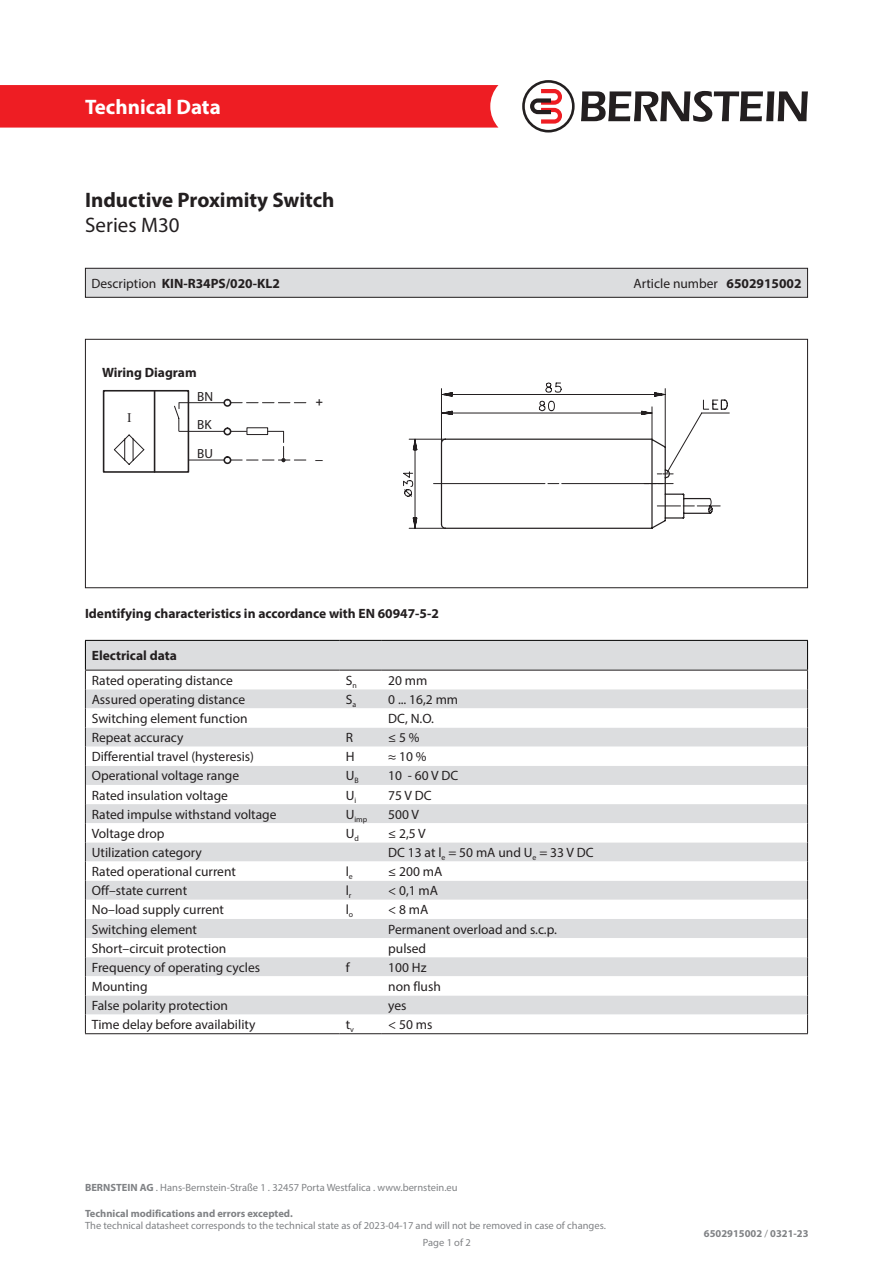
<style>
.page{position:relative;width:893px;height:1263px;background:#fff}
.page>*{position:absolute;margin:0;border:0;box-sizing:border-box;transform-origin:0 0}
.t1{font:700 21px "Myriad Pro";color:#231f20}
.t2{font:700 21px "Myriad Pro";color:#fff}
.t3{font:21px "Myriad Pro";color:#231f20}
.t4{font:13.5px "Myriad Pro";color:#231f20}
.t5{font:700 13.5px "Myriad Pro";color:#231f20}
.t6{font:13.2px "Myriad Pro";color:#231f20}
.t7{font:13.2px "Arial";color:#231f20}
.t8{font:13.2px "Times New Roman";color:#231f20}
.t9{font:10.5px/16.8px "Myriad Pro";color:#808285}
.t10{font:700 10.5px "Myriad Pro";color:#808285}
.t11{font:7.8px "Myriad Pro";color:#231f20}
.s1{font-weight:400}
.s2{font-weight:700}
</style>
<div class="page">
<div style="left:0;top:85px;width:498px;height:43px;background:#ee1d23"></div>
<svg style="left:581px;top:91px;width:227px;height:31px"></svg>
<svg style="left:522px;top:80px;width:53px;height:53px"></svg>
<div style="left:85px;top:339px;width:723px;height:249px;border:1px solid #231f20"></div>
<svg style="left:403px;top:383px;width:326px;height:146px"></svg>
<div style="left:103px;top:390px;width:86px;height:83px;border:2px solid #231f20"></div>
<hr style="left:154px;top:391px;width:1px;height:81px;background:#231f20">
<svg style="left:113px;top:398px;width:194px;height:67px"></svg>
<div style="left:85px;top:268px;width:722px;height:29px;background:#dcdddf"></div>
<div style="left:85px;top:268px;width:723px;height:30px;border:1px solid #231f20"></div>
<hr style="left:85px;top:1033px;width:254px;height:1px;background:#231f20">
<hr style="left:339px;top:1033px;width:43px;height:1px;background:#231f20">
<hr style="left:382px;top:1033px;width:426px;height:1px;background:#231f20">
<hr style="left:85px;top:640px;width:254px;height:1px;background:#000">
<hr style="left:339px;top:640px;width:43px;height:1px;background:#000">
<hr style="left:382px;top:640px;width:426px;height:1px;background:#000">
<svg style="left:85px;top:641px;width:723px;height:392px"></svg>
<h1 class="t2" style="left:85px;top:93px;width:137px">Technical Data</h1>
<p class="t1" style="left:85px;top:186px;width:251px">Inductive Proximity Switch</p>
<p class="t3" style="left:85px;top:212px;width:96px">Series M30</p>
<p class="t5" style="left:91px;top:274px;width:190px"><span class="s1">Description</span> KIN-R34PS/020-KL2</p>
<p class="t4" style="left:633px;top:275px;width:170px">Article number <span class="s2">6502915002</span></p>
<p class="t5" style="left:102px;top:364px;width:96px">Wiring Diagram</p>
<p class="t8" style="left:127px;top:409px;width:6px">I</p>
<p class="t6" style="left:197px;top:388px;width:17px">BN</p>
<p class="t6" style="left:197px;top:417px;width:16px">BK</p>
<p class="t6" style="left:197px;top:445px;width:17px">BU</p>
<p class="t7" style="left:315px;top:393px;width:9px">+</p>
<p class="t7" style="left:315px;top:450px;width:9px">–</p>
<p class="t5" style="left:85px;top:605px;width:355px">Identifying characteristics in accordance with EN 60947-5-2</p>
<p class="t5" style="left:92px;top:647px;width:87px">Electrical data</p>
<p class="t4" style="left:92px;top:672px;width:143px">Rated operating distance</p>
<p class="t4" style="left:346px;top:672px;width:13px">S<sub>n</sub></p>
<p class="t4" style="left:388px;top:672px;width:41px">20 mm</p>
<p class="t4" style="left:92px;top:691px;width:155px">Assured operating distance</p>
<p class="t4" style="left:346px;top:691px;width:12px">S<sub>a</sub></p>
<p class="t4" style="left:388px;top:691px;width:71px">0 ... 16,2 mm</p>
<p class="t4" style="left:92px;top:710px;width:157px">Switching element function</p>
<p class="t4" style="left:388px;top:710px;width:47px">DC, N.O.</p>
<p class="t4" style="left:92px;top:729px;width:93px">Repeat accuracy</p>
<p class="t4" style="left:346px;top:729px;width:9px">R</p>
<p class="t4" style="left:388px;top:729px;width:33px">≤ 5 %</p>
<p class="t4" style="left:92px;top:748px;width:164px">Differential travel (hysteresis)</p>
<p class="t4" style="left:346px;top:748px;width:10px">H</p>
<p class="t4" style="left:388px;top:748px;width:40px">≈ 10 %</p>
<p class="t4" style="left:92px;top:768px;width:149px">Operational voltage range</p>
<p class="t4" style="left:346px;top:768px;width:15px">U<sub>B</sub></p>
<p class="t4" style="left:388px;top:768px;width:72px">10 - 60 V DC</p>
<p class="t4" style="left:92px;top:787px;width:138px">Rated insulation voltage</p>
<p class="t4" style="left:346px;top:787px;width:12px">U<sub>i</sub></p>
<p class="t4" style="left:388px;top:787px;width:45px">75 V DC</p>
<p class="t4" style="left:92px;top:806px;width:186px">Rated impulse withstand voltage</p>
<p class="t11" style="left:346px;top:814px;width:23px"><sup>U</sup>imp</p>
<p class="t4" style="left:388px;top:806px;width:32px">500 V</p>
<p class="t4" style="left:92px;top:825px;width:74px">Voltage drop</p>
<p class="t4" style="left:346px;top:825px;width:15px">U<sub>d</sub></p>
<p class="t4" style="left:388px;top:825px;width:39px">≤ 2,5 V</p>
<p class="t4" style="left:92px;top:844px;width:112px">Utilization category</p>
<p class="t4" style="left:388px;top:844px;width:207px">DC 13 at l<sub>e</sub> = 50 mA und U<sub>e</sub> = 33 V DC</p>
<p class="t4" style="left:92px;top:863px;width:146px">Rated operational current</p>
<p class="t4" style="left:346px;top:863px;width:9px">l<sub>e</sub></p>
<p class="t4" style="left:388px;top:863px;width:56px">≤ 200 mA</p>
<p class="t4" style="left:92px;top:882px;width:97px">Off–state current</p>
<p class="t4" style="left:346px;top:882px;width:7px">l<sub>r</sub></p>
<p class="t4" style="left:388px;top:882px;width:51px">&lt; 0,1 mA</p>
<p class="t4" style="left:92px;top:901px;width:134px">No–load supply current</p>
<p class="t4" style="left:346px;top:901px;width:9px">l<sub>o</sub></p>
<p class="t4" style="left:388px;top:901px;width:42px">&lt; 8 mA</p>
<p class="t4" style="left:92px;top:921px;width:107px">Switching element</p>
<p class="t4" style="left:388px;top:921px;width:170px">Permanent overload and s.c.p.</p>
<p class="t4" style="left:92px;top:940px;width:136px">Short–circuit protection</p>
<p class="t4" style="left:388px;top:940px;width:40px">pulsed</p>
<p class="t4" style="left:92px;top:959px;width:170px">Frequency of operating cycles</p>
<p class="t4" style="left:346px;top:959px;width:5px">f</p>
<p class="t4" style="left:388px;top:959px;width:40px">100 Hz</p>
<p class="t4" style="left:92px;top:978px;width:57px">Mounting</p>
<p class="t4" style="left:388px;top:978px;width:54px">non flush</p>
<p class="t4" style="left:92px;top:997px;width:138px">False polarity protection</p>
<p class="t4" style="left:388px;top:997px;width:20px">yes</p>
<p class="t4" style="left:92px;top:1016px;width:165px">Time delay before availability</p>
<p class="t4" style="left:346px;top:1016px;width:10px">t<sub>v</sub></p>
<p class="t4" style="left:388px;top:1016px;width:46px">&lt; 50 ms</p>
<p class="t9" style="left:85px;top:1179px;width:374px"><span class="s2">BERNSTEIN AG</span> . Hans-Bernstein-Straße 1 . 32457 Porta Westfalica . www.bernstein.eu</p>
<p class="t10" style="left:85px;top:1206px;width:209px">Technical modifications and errors excepted.</p>
<p class="t9" style="left:423px;top:1217px;width:184px;text-indent:-338px">The technical datasheet corresponds to the technical state as of 2023-04-17 and will not be removed in case of changes.<br>Page 1 of 2</p>
<p class="t10" style="left:704px;top:1227px;width:106px">6502915002 <span class="s1">/</span> 0321-23</p>
</div>
